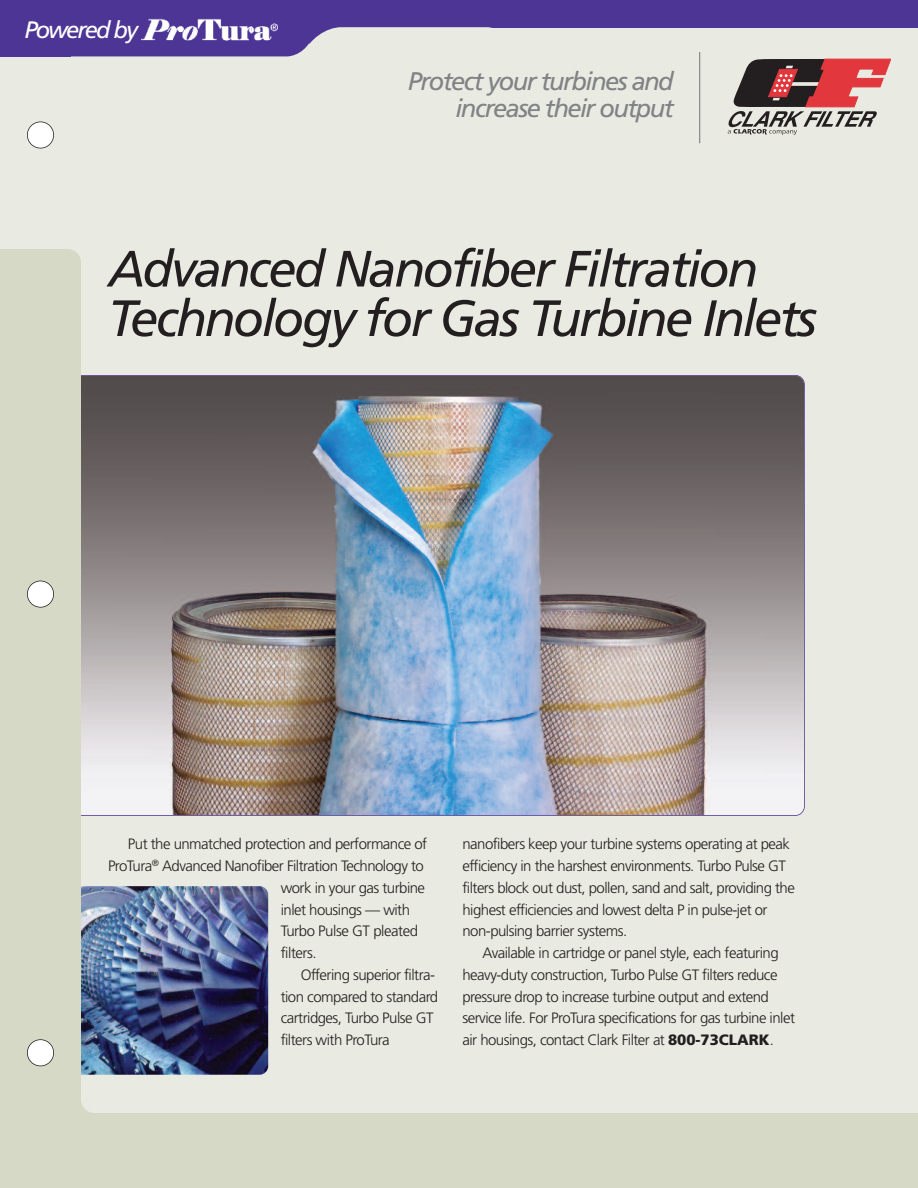
<style>
.page{position:relative;width:918px;height:1188px;background:#e9eae1}
.page>*{position:absolute;margin:0;border:0;box-sizing:border-box;transform-origin:0 0}
.t1{font:italic 51px/49.5px "Frutiger";letter-spacing:-.05em;color:#231f20}
.t2{font:italic 25.5px/26.4px "Frutiger";letter-spacing:-.06em;color:#808285;text-align:right}
.t3{font:italic 23.85px "Frutiger";letter-spacing:-.08em;color:#fff}
.t4{font:300 15px/21.8px "Frutiger";letter-spacing:-.035em;color:#231f20}
.s1{font-weight:900}
</style>
<div class="page">
<div style="left:0;top:284px;width:918px;height:904px;background:#d7d9c7"></div>
<div style="left:27px;top:122px;width:27px;height:26px;background:#fff;border-radius:50%"></div>
<div style="left:27px;top:122px;width:27px;height:26px;border:2px solid #231f20;border-radius:50%"></div>
<div style="left:81px;top:284px;width:837px;height:829px;background:#e9eae1"></div>
<div style="left:0;top:249px;width:81px;height:147px;background:#d7d9c7;border-radius:14px"></div>
<img style="left:67px;top:376px;width:737px;height:439px;border-radius:9px">
<img style="left:81px;top:886px;width:187px;height:189px">
<div style="left:0;top:249px;width:34px;height:37px;background:#d7d9c7"></div>
<div style="left:15px;top:354px;width:66px;height:747px;background:#d7d9c7"></div>
<div style="left:0;top:0;width:918px;height:27px;background:#4d3595"></div>
<svg style="left:11px;top:27px;width:498px;height:30px"></svg>
<div style="left:0;top:13px;width:71px;height:43px;background:#4d3595"></div>
<img style="left:133px;top:18px;width:116px;height:25px">
<img style="left:249px;top:23px;width:37px;height:20px">
<svg style="left:728px;top:59px;width:163px;height:76px"></svg>
<hr style="left:699px;top:52px;width:1px;height:91px;background:#808285">
<div style="left:27px;top:581px;width:27px;height:26px;background:#fff;border-radius:50%"></div>
<div style="left:27px;top:581px;width:27px;height:27px;border:2px solid #231f20;border-radius:50%"></div>
<div style="left:27px;top:1040px;width:27px;height:26px;background:#fff;border-radius:50%"></div>
<div style="left:27px;top:1039px;width:27px;height:27px;border:2px solid #231f20;border-radius:50%"></div>
<h3 class="t3" style="left:24px;top:20px;width:115px">Powered by</h3>
<h2 class="t2" style="left:408px;top:70px;width:268px">Protect your turbines and increase their output</h2>
<h1 class="t1" style="left:108px;top:248px;width:710px">Advanced Nanofiber Filtration<br>Technology for Gas Turbine Inlets</h1>
<p class="t4" style="left:128px;top:834px;width:301px">Put the unmatched protection and performance of</p>
<p class="t4" style="left:108px;top:856px;width:317px">ProTura<sup>®</sup> Advanced Nanofiber Filtration Technology to</p>
<p class="t4" style="left:281px;top:878px;width:146px">work in your gas turbine</p>
<p class="t4" style="left:281px;top:900px;width:131px">inlet housings — with</p>
<p class="t4" style="left:281px;top:921px;width:139px">Turbo Pulse GT pleated</p>
<p class="t4" style="left:281px;top:943px;width:37px">filters.</p>
<p class="t4" style="left:301px;top:965px;width:136px">Offering superior filtra-</p>
<p class="t4" style="left:281px;top:987px;width:159px">tion compared to standard</p>
<p class="t4" style="left:281px;top:1008px;width:154px">cartridges, Turbo Pulse GT</p>
<p class="t4" style="left:281px;top:1030px;width:111px">filters with ProTura</p>
<p class="t4" style="left:462px;top:834px;width:334px">nanofibers keep your turbine systems operating at peak efficiency in the harshest environments. Turbo Pulse GT filters block out dust, pollen, sand and salt, providing the highest efficiencies and lowest delta P in pulse-jet or non-pulsing barrier systems.</p>
<p class="t4" style="left:462px;top:943px;width:334px;text-indent:20px">Available in cartridge or panel style, each featuring heavy-duty construction, Turbo Pulse GT filters reduce pressure drop to increase turbine output and extend service life. For ProTura specifications for gas turbine inlet air housings, contact Clark Filter at <span class="s1">800-73CLARK</span>.</p>
</div>
